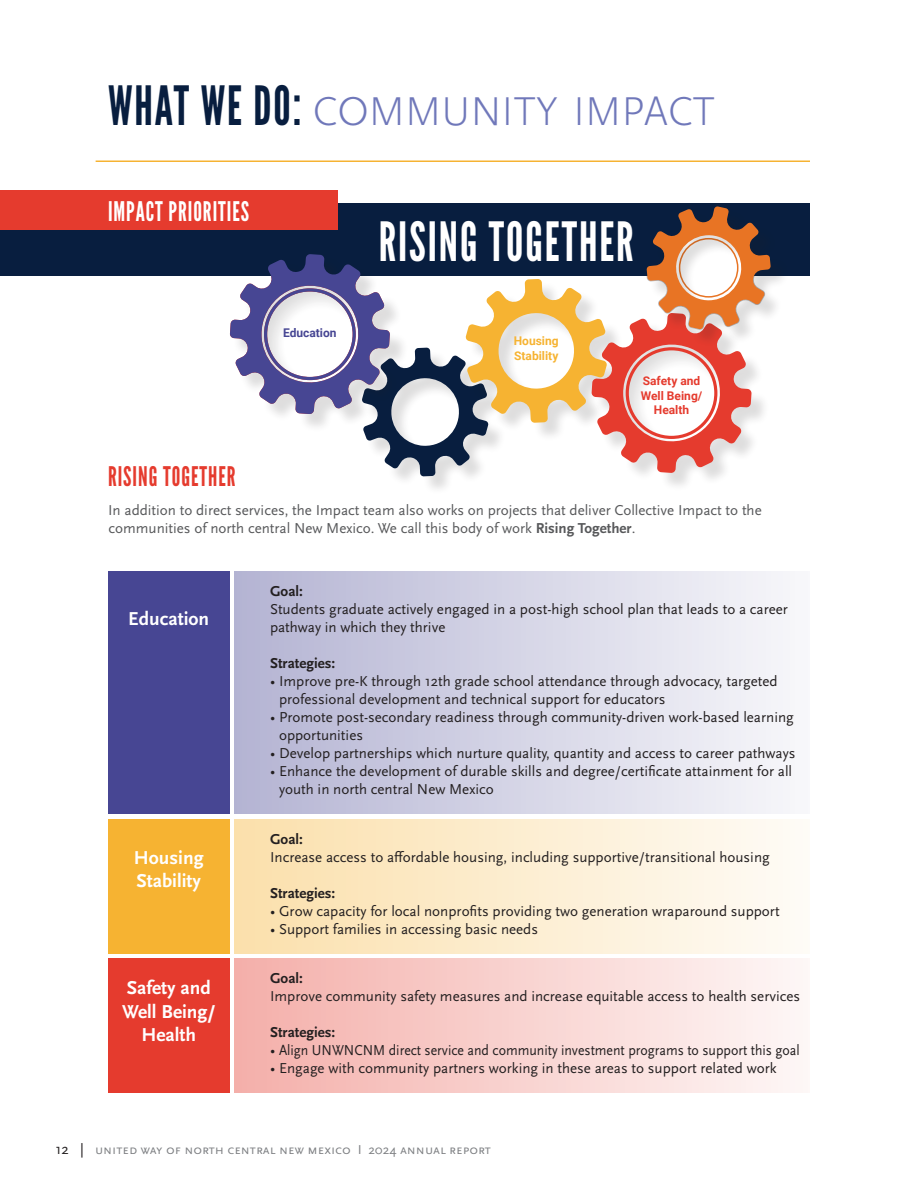
<style>
.page{position:relative;width:918px;height:1188px;background:#fff}
.page>*{position:absolute;margin:0;border:0;box-sizing:border-box;transform-origin:0 0}
.t1{font:54px "League Gothic";letter-spacing:.04em;color:#fff;scale:.9 1}
.t2{font:300 42px "Scala Sans OT";color:#7078ba}
.t3{font:27px "League Gothic";letter-spacing:.04em;color:#fff;scale:.9 1}
.t4{font:27px "League Gothic";letter-spacing:.04em;color:#e53b2e;scale:.9 1}
.t5{font:700 19.5px/23.4px "Scala Sans OT";color:#fff}
.t6{font:15px/18px "Scala Sans OT";color:#231f20}
.t7{font:15px/18px "Scala Sans OT";color:#57585a}
.t8{font:700 15px "Scala Sans OT";color:#231f20}
.t9{font:13.5px "Scala Sans OT";color:#7e8083}
.t10{font:700 12px/14.4px "Roboto";color:#e53b2e;text-align:center}
.t11{font:700 12px/14.4px "Roboto";color:#f6b332}
.t12{font:700 12px "Roboto";color:#474693}
.s1{font-family:"League Gothic";font-weight:400;font-size:54px;color:#081e3f}
.s2{font-weight:700}
.s3{font-size:15px;color:#231f20}
</style>
<div class="page">
<div style="left:365px;top:351px;width:142px;height:144px;background:#231f20;opacity:.15"></div>
<div style="left:595px;top:316px;width:175px;height:176px;background:#231f20;opacity:.15"></div>
<div style="left:234px;top:819px;width:630px;height:135px;background:linear-gradient(to right,#fbe0ab,#fffefe)"></div>
<div style="left:0;top:203px;width:810px;height:72px;background:#081e3f"></div>
<div style="left:0;top:190px;width:338px;height:40px;background:#e53b2e"></div>
<hr style="left:96px;top:160px;width:714px;height:2px;background:#f6b332">
<div style="left:234px;top:572px;width:630px;height:242px;background:linear-gradient(to right,#b4b3d3,#fefefe)"></div>
<div style="left:108px;top:572px;width:122px;height:242px;background:#474693"></div>
<div style="left:108px;top:819px;width:122px;height:135px;background:#f6b332"></div>
<div style="left:234px;top:958px;width:630px;height:136px;background:linear-gradient(to right,#f4afaa,#fefefe)"></div>
<div style="left:108px;top:958px;width:122px;height:136px;background:#e53b2e"></div>
<div style="left:810px;top:540px;width:108px;height:594px;background:#fff"></div>
<div style="left:649px;top:209px;width:140px;height:139px;background:#231f20;opacity:.15"></div>
<svg style="left:230px;top:206px;width:542px;height:270px"></svg>
<div style="left:264px;top:288px;width:92px;height:92px;border:3px solid #474693;border-radius:50%"></div>
<h2 class="t2" style="left:108px;top:89px;width:608px"><span class="s1">WHAT WE DO:</span> COMMUNITY IMPACT</h2>
<h3 class="t3" style="left:108px;top:195px;width:158px">IMPACT PRIORITIES</h3>
<p class="t12" style="left:283px;top:325px;width:55px">Education</p>
<h1 class="t1" style="left:379px;top:209px;width:285px">RISING TOGETHER</h1>
<p class="t11" style="left:514px;top:333px;width:46px">Housing<br>Stability</p>
<p class="t10" style="left:641px;top:373px;width:63px">Safety and<br>Well Being/<br>Health</p>
<h3 class="t4" style="left:108px;top:461px;width:143px">RISING TOGETHER</h3>
<p class="t7" style="left:108px;top:501px;width:655px">In addition to direct services, the Impact team also works on projects that deliver Collective Impact to the communities of north central New Mexico. We call this body of work <span class="s2">Rising Together</span>.</p>
<h3 class="t5" style="left:128px;top:607px;width:82px">Education</h3>
<h3 class="t5" style="left:134px;top:846px;width:71px">Housing<br>Stability</h3>
<h3 class="t5" style="left:122px;top:977px;width:95px;text-align:center">Safety and<br>Well Being/<br>Health</h3>
<p class="t8" style="left:270px;top:583px;width:34px">Goal:</p>
<p class="t6" style="left:270px;top:600px;width:519px">Students graduate actively engaged in a post-high school plan that leads to a career pathway in which they thrive</p>
<p class="t8" style="left:270px;top:655px;width:67px">Strategies:</p>
<p class="t6" style="left:279px;top:672px;width:500px;text-indent:-9px">• Improve pre-K through 12th grade school attendance through advocacy, targeted professional development and technical support for educators</p>
<p class="t6" style="left:279px;top:708px;width:516px;text-indent:-9px">• Promote post-secondary readiness through community-driven work-based learning opportunities</p>
<p class="t6" style="left:270px;top:744px;width:527px">• Develop partnerships which nurture quality, quantity and access to career pathways</p>
<p class="t6" style="left:279px;top:762px;width:515px;text-indent:-9px">• Enhance the development of durable skills and degree/certificate attainment for all youth in north central New Mexico</p>
<p class="t8" style="left:270px;top:830px;width:34px">Goal:</p>
<p class="t6" style="left:270px;top:848px;width:501px">Increase access to affordable housing, including supportive/transitional housing</p>
<p class="t8" style="left:270px;top:884px;width:67px">Strategies:</p>
<p class="t6" style="left:270px;top:902px;width:511px">• Grow capacity for local nonprofits providing two generation wraparound support</p>
<p class="t6" style="left:270px;top:920px;width:270px">• Support families in accessing basic needs</p>
<p class="t8" style="left:270px;top:970px;width:34px">Goal:</p>
<p class="t6" style="left:270px;top:987px;width:532px">Improve community safety measures and increase equitable access to health services</p>
<p class="t8" style="left:270px;top:1024px;width:67px">Strategies:</p>
<p class="t6" style="left:270px;top:1041px;width:531px">• Align UNWNCNM direct service and community investment programs to support this goal</p>
<p class="t6" style="left:270px;top:1059px;width:508px">• Engage with community partners working in these areas to support related work</p>
<p class="t9" style="left:56px;top:1142px;width:437px"><span class="s3">12 |</span> united way of north central new mexico I 2024 annual report</p>
</div>
